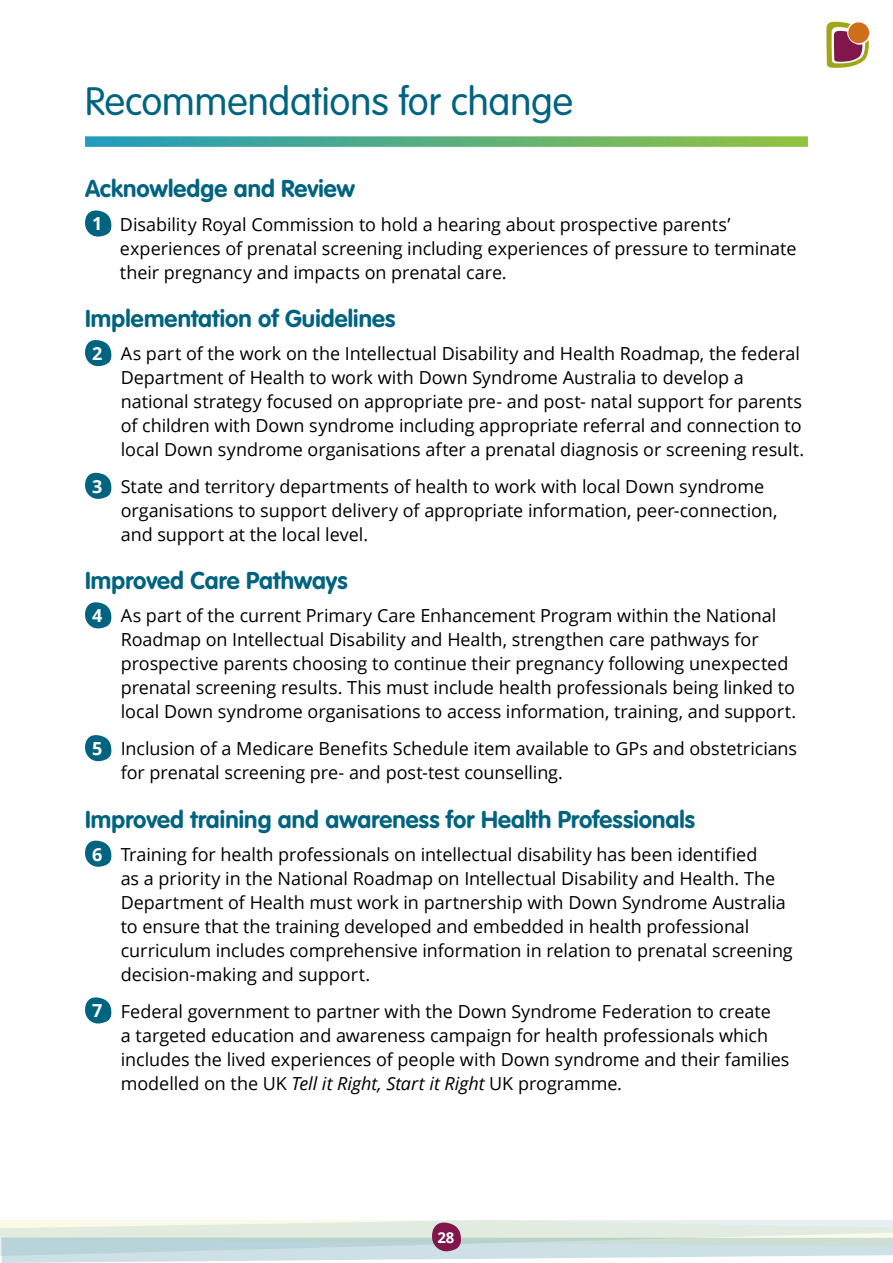
<style>
.page{position:relative;width:893px;height:1263px;background:#fff}
.page>*{position:absolute;margin:0;border:0;box-sizing:border-box;transform-origin:0 0}
.t1{font:300 39px "VAG Rounded Std";color:#006480}
.t2{font:700 24px "VAG Rounded Std";letter-spacing:.005em;color:#006480}
.t3{font:18px/24px "Open Sans";letter-spacing:-.005em;color:#000}
.t4{font:700 15px "Open Sans";color:#fff}
.s1{font-weight:700;color:#fff}
.s2{font-style:italic}
</style>
<div class="page">
<svg style="left:0;top:1220px;width:893px;height:43px;background:#d6e2e0"></svg>
<svg style="left:826px;top:21px;width:43px;height:47px"></svg>
<svg style="left:85px;top:136px;width:723px;height:11px;background:#61b283"></svg>
<svg style="left:85px;top:210px;width:27px;height:27px"></svg>
<div style="left:92px;top:217px;width:10px;height:13px;background:#006480"></div>
<svg style="left:85px;top:340px;width:27px;height:27px"></svg>
<div style="left:92px;top:346px;width:10px;height:14px;background:#006480"></div>
<svg style="left:85px;top:473px;width:27px;height:26px"></svg>
<div style="left:92px;top:479px;width:10px;height:14px;background:#006480"></div>
<svg style="left:85px;top:602px;width:27px;height:27px"></svg>
<div style="left:92px;top:608px;width:10px;height:14px;background:#006480"></div>
<svg style="left:85px;top:735px;width:27px;height:27px"></svg>
<div style="left:92px;top:741px;width:10px;height:14px;background:#006480"></div>
<svg style="left:85px;top:840px;width:27px;height:27px"></svg>
<div style="left:92px;top:847px;width:10px;height:13px;background:#006480"></div>
<svg style="left:85px;top:997px;width:27px;height:27px"></svg>
<div style="left:92px;top:1003px;width:10px;height:14px;background:#006480"></div>
<h1 class="t1" style="left:85px;top:79px;width:490px">Recommendations for change</h1>
<h2 class="t2" style="left:85px;top:175px;width:272px">Acknowledge and Review</h2>
<p class="t3" style="left:120px;top:212px;width:678px;text-indent:-28px"><span class="s1">1</span> Disability Royal Commission to hold a hearing about prospective parents’ experiences of prenatal screening including experiences of pressure to terminate their pregnancy and impacts on prenatal care.</p>
<h2 class="t2" style="left:85px;top:304px;width:312px">Implementation of Guidelines</h2>
<p class="t3" style="left:121px;top:341px;width:685px;text-indent:-29px"><span class="s1">2</span> As part of the work on the Intellectual Disability and Health Roadmap, the federal Department of Health to work with Down Syndrome Australia to develop a national strategy focused on appropriate pre- and post- natal support for parents of children with Down syndrome including appropriate referral and connection to local Down syndrome organisations after a prenatal diagnosis or screening result.</p>
<p class="t3" style="left:121px;top:474px;width:658px;text-indent:-29px"><span class="s1">3</span> State and territory departments of health to work with local Down syndrome organisations to support delivery of appropriate information, peer-connection, and support at the local level.</p>
<h2 class="t2" style="left:85px;top:567px;width:264px">Improved Care Pathways</h2>
<p class="t3" style="left:121px;top:603px;width:677px;text-indent:-29px"><span class="s1">4</span> As part of the current Primary Care Enhancement Program within the National Roadmap on Intellectual Disability and Health, strengthen care pathways for prospective parents choosing to continue their pregnancy following unexpected prenatal screening results. This must include health professionals being linked to local Down syndrome organisations to access information, training, and support.</p>
<p class="t3" style="left:121px;top:736px;width:678px;text-indent:-29px"><span class="s1">5</span> Inclusion of a Medicare Benefits Schedule item available to GPs and obstetricians for prenatal screening pre- and post-test counselling.</p>
<h2 class="t2" style="left:85px;top:805px;width:612px">Improved training and awareness for Health Professionals</h2>
<p class="t3" style="left:121px;top:842px;width:674px;text-indent:-29px"><span class="s1">6</span> Training for health professionals on intellectual disability has been identified<br>as a priority in the National Roadmap on Intellectual Disability and Health. The Department of Health must work in partnership with Down Syndrome Australia to ensure that the training developed and embedded in health professional curriculum includes comprehensive information in relation to prenatal screening decision-making and support.</p>
<p class="t3" style="left:121px;top:998px;width:670px;text-indent:-29px"><span class="s1">7</span> Federal government to partner with the Down Syndrome Federation to create<br>a targeted education and awareness campaign for health professionals which includes the lived experiences of people with Down syndrome and their families modelled on the UK <span class="s2">Tell it Right, Start it Right</span> UK programme.</p>
<p class="t4" style="left:437px;top:1227px;width:19px">28</p>
</div>
